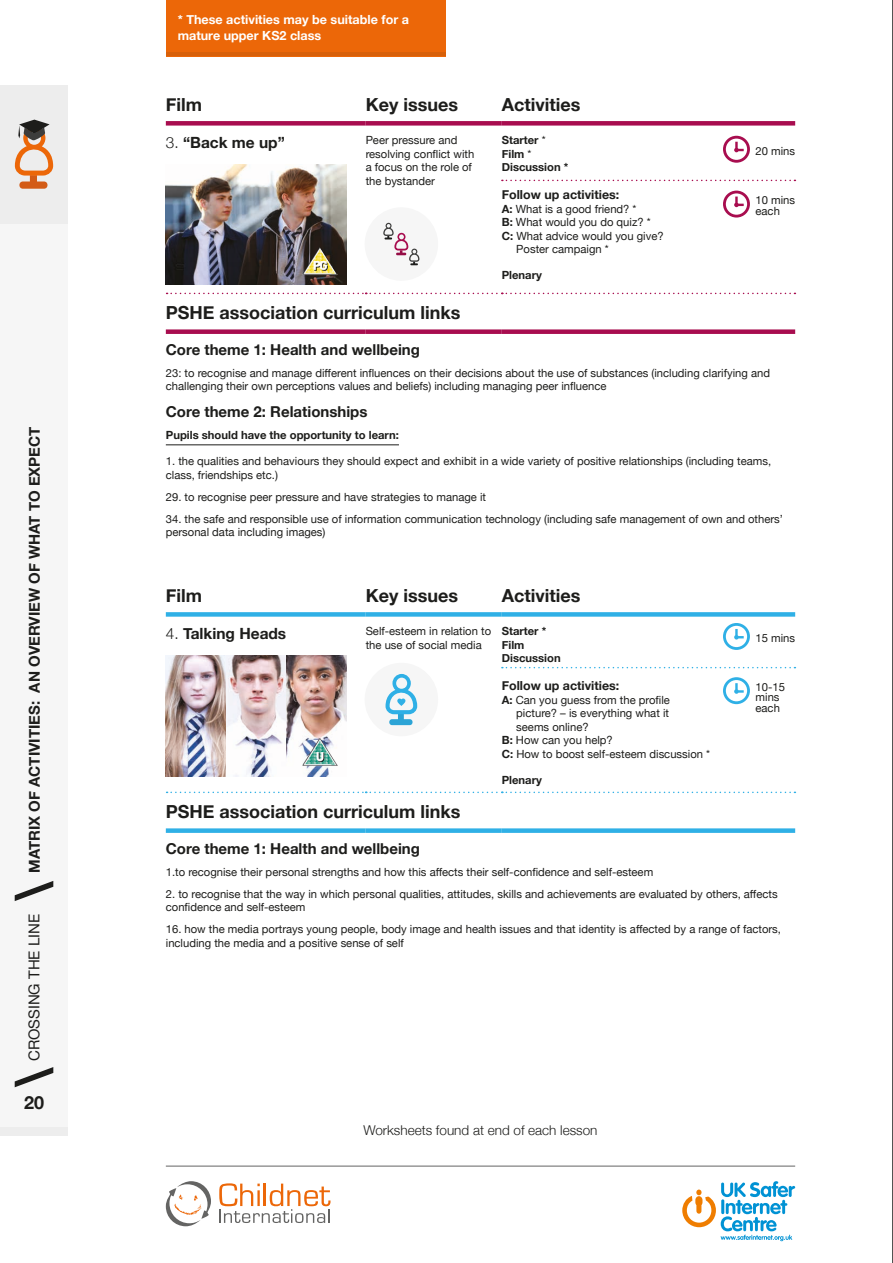
<style>
.page{position:relative;width:893px;height:1263px;background:#fff}
.page>*{position:absolute;margin:0;border:0;box-sizing:border-box;transform-origin:0 0}
.t1{font:700 18px "Helvetica Neue";color:#1d1d1b}
.t2{font:700 15.45px "Helvetica Neue";color:#1d1d1b}
.t3{font:700 15px "Helvetica Neue";color:#1d1d1b}
.t4{font:15px "Helvetica Neue";color:#1d1d1b}
.t5{font:300 13.5px "Helvetica Neue";color:#1d1d1b}
.t6{font:700 12.6px/15.5px "Helvetica Neue";color:#fff}
.t7{font:700 12.45px "Helvetica Neue";color:#1d1d1b}
.t8{font:11.25px/13.5px "Helvetica Neue";color:#1d1d1b}
.t9{font:700 11.25px/13.5px "Helvetica Neue";color:#1d1d1b}
.s1{font-weight:300}
.s2{font-weight:400}
.s3{font-weight:700}
</style>
<div class="page">
<div style="left:166px;top:121px;width:200px;height:5px;background:#a80d4f"></div>
<div style="left:366px;top:121px;width:136px;height:5px;background:#a80d4f"></div>
<div style="left:502px;top:121px;width:293px;height:5px;background:#a80d4f"></div>
<svg style="left:167px;top:293px;width:628px;height:1px"></svg>
<div style="left:166px;top:329px;width:200px;height:5px;background:#a80d4f"></div>
<div style="left:366px;top:329px;width:136px;height:5px;background:#a80d4f"></div>
<div style="left:502px;top:329px;width:293px;height:5px;background:#a80d4f"></div>
<img style="left:166px;top:164px;width:181px;height:121px">
<img style="left:303px;top:247px;width:34px;height:28px">
<hr style="left:166px;top:445px;width:233px;height:1px;background:#1d1d1b">
<div style="left:166px;top:612px;width:200px;height:5px;background:#2fb0e6"></div>
<div style="left:366px;top:612px;width:136px;height:5px;background:#2fb0e6"></div>
<div style="left:502px;top:612px;width:293px;height:5px;background:#2fb0e6"></div>
<svg style="left:167px;top:792px;width:628px;height:1px"></svg>
<div style="left:166px;top:828px;width:200px;height:5px;background:#2fb0e6"></div>
<div style="left:366px;top:828px;width:136px;height:5px;background:#2fb0e6"></div>
<div style="left:502px;top:828px;width:293px;height:5px;background:#2fb0e6"></div>
<img style="left:166px;top:655px;width:60px;height:121px">
<img style="left:226px;top:655px;width:61px;height:121px">
<img style="left:287px;top:655px;width:60px;height:121px">
<img style="left:303px;top:738px;width:34px;height:28px">
<svg style="left:502px;top:180px;width:293px;height:1px"></svg>
<svg style="left:502px;top:667px;width:293px;height:1px"></svg>
<svg style="left:723px;top:136px;width:27px;height:27px"></svg>
<svg style="left:723px;top:623px;width:27px;height:27px"></svg>
<div style="left:166px;top:9px;width:280px;height:47px;background:#d7600a"></div>
<div style="left:166px;top:0;width:280px;height:52px;background:#ec6708"></div>
<div style="left:0;top:223px;width:68px;height:912px;background:#f6f6f6"></div>
<svg style="left:15px;top:1067px;width:38px;height:20px"></svg>
<svg style="left:15px;top:881px;width:38px;height:20px"></svg>
<div style="left:0;top:1127px;width:68px;height:8px;background:#ededed"></div>
<div style="left:0;top:85px;width:68px;height:138px;background:#ededed"></div>
<svg style="left:15px;top:120px;width:38px;height:69px"></svg>
<svg style="left:723px;top:191px;width:27px;height:27px"></svg>
<svg style="left:723px;top:677px;width:27px;height:27px"></svg>
<div style="left:365px;top:207px;width:73px;height:74px;background:#f6f6f6;border-radius:50%"></div>
<svg style="left:383px;top:223px;width:36px;height:42px"></svg>
<div style="left:365px;top:663px;width:73px;height:73px;background:#f6f6f6;border-radius:50%"></div>
<svg style="left:385px;top:674px;width:32px;height:51px"></svg>
<svg style="left:682px;top:1181px;width:113px;height:60px"></svg>
<svg style="left:166px;top:1181px;width:45px;height:45px"></svg>
<svg style="left:219px;top:1183px;width:111px;height:40px"></svg>
<hr style="left:166px;top:1166px;width:629px;height:1px;background:#646463">
<hr style="left:892px;top:0;width:1px;height:1263px;background:#1d1d1b">
<h3 class="t3" style="left:23px;top:873px;width:446px;rotate:-90deg">Matrixofactivities: An overviewofwhattoexpect</h3>
<h3 class="t4" style="left:23px;top:1061px;width:149px;rotate:-90deg">CROSSING THE LINE</h3>
<h1 class="t1" style="left:24px;top:1088px;width:22px">20</h1>
<p class="t6" style="left:178px;top:12px;width:233px">* These activities may be suitable for a mature upper KS2 class</p>
<h1 class="t1" style="left:166px;top:91px;width:38px">Film</h1>
<h1 class="t1" style="left:366px;top:91px;width:94px">Key issues</h1>
<h1 class="t1" style="left:502px;top:91px;width:80px">Activities</h1>
<h2 class="t2" style="left:166px;top:131px;width:121px"><span class="s1">3.</span> “Back me up”</h2>
<p class="t8" style="left:366px;top:134px;width:110px">Peer pressure and resolving conflict with a focus on the role of the bystander</p>
<p class="t9" style="left:502px;top:134px;width:68px">Starter <span class="s2">*<br></span>Film <span class="s2">*<br></span>Discussion *</p>
<p class="t7" style="left:502px;top:185px;width:119px">Follow up activities:</p>
<p class="t8" style="left:502px;top:202px;width:136px"><span class="s3">A:</span> What is a good friend? *</p>
<p class="t8" style="left:502px;top:216px;width:150px"><span class="s3">B:</span> What would you do quiz? *</p>
<p class="t8" style="left:502px;top:229px;width:163px"><span class="s3">C:</span> What advice would you give?</p>
<p class="t8" style="left:516px;top:243px;width:94px">Poster campaign *</p>
<p class="t9" style="left:502px;top:269px;width:42px">Plenary</p>
<h1 class="t1" style="left:166px;top:299px;width:296px">PSHE association curriculum links</h1>
<h3 class="t3" style="left:166px;top:338px;width:256px">Core theme 1: Health and wellbeing</h3>
<p class="t8" style="left:166px;top:367px;width:606px">23: to recognise and manage different influences on their decisions about the use of substances (including clarifying and challenging their own perceptions values and beliefs) including managing peer influence</p>
<h3 class="t3" style="left:166px;top:400px;width:203px">Core theme 2: Relationships</h3>
<p class="t9" style="left:166px;top:428px;width:235px">Pupils should have the opportunity to learn:</p>
<p class="t8" style="left:166px;top:455px;width:607px">1. the qualities and behaviours they should expect and exhibit in a wide variety of positive relationships (including teams, class, friendships etc.)</p>
<p class="t8" style="left:166px;top:490px;width:322px">29. to recognise peer pressure and have strategies to manage it</p>
<p class="t8" style="left:166px;top:512px;width:619px">34. the safe and responsible use of information communication technology (including safe management of own and others’ personal data including images)</p>
<p class="t8" style="left:756px;top:144px;width:41px">20 mins</p>
<p class="t8" style="left:756px;top:196px;width:41px;line-height:10.5px">10 mins each</p>
<h1 class="t1" style="left:166px;top:582px;width:38px">Film</h1>
<h1 class="t1" style="left:366px;top:582px;width:94px">Key issues</h1>
<h1 class="t1" style="left:502px;top:582px;width:80px">Activities</h1>
<h2 class="t2" style="left:166px;top:622px;width:122px"><span class="s1">4.</span> Talking Heads</h2>
<p class="t8" style="left:366px;top:625px;width:127px">Self-esteem in relation to the use of social media</p>
<p class="t9" style="left:502px;top:625px;width:60px">Starter *<br>Film<br>Discussion</p>
<p class="t7" style="left:502px;top:676px;width:119px">Follow up activities:</p>
<p class="t8" style="left:502px;top:693px;width:170px"><span class="s3">A:</span> Can you guess from the profile</p>
<p class="t8" style="left:516px;top:707px;width:154px">picture? – is everything what it</p>
<p class="t8" style="left:516px;top:720px;width:74px">seems online?</p>
<p class="t8" style="left:502px;top:734px;width:113px"><span class="s3">B:</span> How can you help?</p>
<p class="t8" style="left:502px;top:747px;width:210px"><span class="s3">C:</span> How to boost self-esteem discussion *</p>
<p class="t9" style="left:502px;top:773px;width:42px">Plenary</p>
<h1 class="t1" style="left:166px;top:798px;width:296px">PSHE association curriculum links</h1>
<h3 class="t3" style="left:166px;top:837px;width:256px">Core theme 1: Health and wellbeing</h3>
<p class="t8" style="left:166px;top:866px;width:489px">1.to recognise their personal strengths and how this affects their self-confidence and self-esteem</p>
<p class="t8" style="left:166px;top:888px;width:613px">2. to recognise that the way in which personal qualities, attitudes, skills and achievements are evaluated by others, affects confidence and self-esteem</p>
<p class="t8" style="left:166px;top:923px;width:617px">16. how the media portrays young people, body image and health issues and that identity is affected by a range of factors, including the media and a positive sense of self</p>
<p class="t8" style="left:756px;top:632px;width:41px">15 mins</p>
<p class="t8" style="left:756px;top:682px;width:31px;line-height:10.5px">10-15 mins each</p>
<p class="t5" style="left:363px;top:1120px;width:236px">Worksheets found at end of each lesson</p>
</div>
